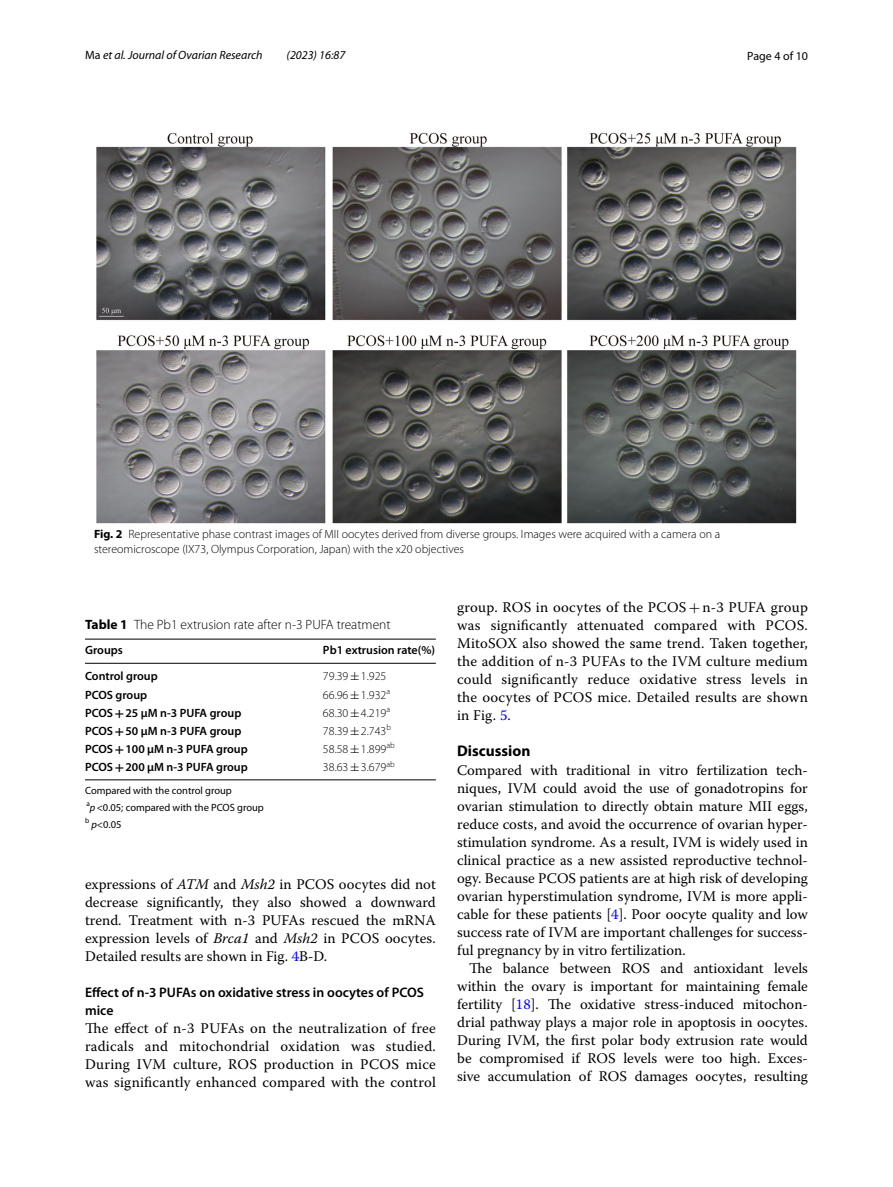
<style>
.page{position:relative;width:893px;height:1187px;background:#fff}
.page>*{position:absolute;margin:0;border:0;box-sizing:border-box;transform-origin:0 0}
.t1{font:700 15.45px "Myriad Pro";color:#000}
.t2{font:14.7px/18px "Warnock Pro";letter-spacing:.005em;color:#000;text-align:justify}
.t3{font:600 13.8px/18px "Myriad Pro";color:#000}
.t4{font:300 13.5px "Myriad Pro";color:#000}
.t5{font:300 12px/15px "Myriad Pro";color:#000}
.t6{font:600 12px "Myriad Pro";color:#000}
.t7{font:italic 12px "Myriad Pro";color:#000}
.t8{font:12px "Myriad Pro";color:#000}
.t9{font:10.5px/17px "Myriad Pro";color:#000}
.s1{font-style:normal}
.s2{font-weight:700}
.s3{font-family:"MTSY";font-weight:400}
.s4{font-family:"SPSMTSYB Bold";font-weight:400}
.s5{font-style:italic}
.s6{color:#00f}
.s7{font-family:"MTSY"}
</style>
<div class="page">
<img style="left:96px;top:133px;width:701px;height:390px">
<hr style="left:85px;top:638px;width:238px;height:1px;background:#000">
<hr style="left:85px;top:663px;width:238px;height:1px;background:#000">
<hr style="left:323px;top:638px;width:113px;height:1px;background:#000">
<hr style="left:323px;top:663px;width:113px;height:1px;background:#000">
<hr style="left:85px;top:779px;width:238px;height:1px;background:#000">
<hr style="left:323px;top:779px;width:113px;height:1px;background:#000">
<p class="t7" style="left:85px;top:48px;width:179px"><span class="s1">Ma</span> et al. Journal of Ovarian Research</p>
<p class="t7" style="left:287px;top:48px;width:60px">(2023) 16:87</p>
<p class="t8" style="left:747px;top:48px;width:62px">Page 4 of 10</p>
<p class="t5" style="left:94px;top:527px;width:628px"><span class="s2">Fig. 2</span> Representative phase contrast images of MII oocytes derived from diverse groups. Images were acquired with a camera on a stereomicroscope (IX73, Olympus Corporation, Japan) with the x20 objectives</p>
<p class="t4" style="left:85px;top:617px;width:307px"><span class="s2">Table 1</span> The Pb1 extrusion rate after n-3 PUFA treatment</p>
<p class="t6" style="left:85px;top:641px;width:39px">Groups</p>
<p class="t6" style="left:323px;top:641px;width:114px">Pb1 extrusion rate(%)</p>
<p class="t6" style="left:85px;top:668px;width:74px">Control group</p>
<p class="t5" style="left:323px;top:669px;width:65px">79.39<span class="s3">±</span>1.925</p>
<p class="t6" style="left:85px;top:687px;width:64px">PCOS group</p>
<p class="t5" style="left:323px;top:687px;width:69px">66.96<span class="s3">±</span>1.932<sup>a</sup></p>
<p class="t6" style="left:85px;top:705px;width:158px">PCOS<span class="s4">+</span>25 µM n-3 PUFA group</p>
<p class="t5" style="left:323px;top:705px;width:69px">68.30<span class="s3">±</span>4.219<sup>a</sup></p>
<p class="t6" style="left:85px;top:723px;width:158px">PCOS<span class="s4">+</span>50 µM n-3 PUFA group</p>
<p class="t5" style="left:323px;top:723px;width:70px">78.39<span class="s3">±</span>2.743<sup>b</sup></p>
<p class="t6" style="left:85px;top:741px;width:164px">PCOS<span class="s4">+</span>100 µM n-3 PUFA group</p>
<p class="t5" style="left:323px;top:741px;width:73px">58.58<span class="s3">±</span>1.899<sup>ab</sup></p>
<p class="t6" style="left:85px;top:759px;width:164px">PCOS<span class="s4">+</span>200 µM n-3 PUFA group</p>
<p class="t5" style="left:323px;top:760px;width:73px">38.63<span class="s3">±</span>3.679<sup>ab</sup></p>
<p class="t9" style="left:85px;top:781px;width:180px">Compared with the control group <sup>a</sup><span class="s5">p</span>&lt;0.05; compared with the PCOS group <sup>b</sup> <span class="s5">p</span>&lt;0.05</p>
<p class="t2" style="left:85px;top:874px;width:352px">expressions of <span class="s5">ATM</span> and <span class="s5">Msh2</span> in PCOS oocytes did not decrease significantly, they also showed a downward trend. Treatment with n-3 PUFAs rescued the mRNA expression levels of <span class="s5">Brca1</span> and <span class="s5">Msh2</span> in PCOS oocytes.<br>Detailed results are shown in Fig. <span class="s6">4</span>B-D.</p>
<p class="t3" style="left:85px;top:982px;width:340px">Effect of n‑3 PUFAs on oxidative stress in oocytes of PCOS mice</p>
<p class="t2" style="left:85px;top:1018px;width:352px">The effect of n-3 PUFAs on the neutralization of free radicals and mitochondrial oxidation was studied.<br>During IVM culture, ROS production in PCOS mice was significantly enhanced compared with the control</p>
<p class="t2" style="left:457px;top:598px;width:352px">group. ROS in oocytes of the PCOS<span class="s7">+</span>n-3 PUFA group was significantly attenuated compared with PCOS.<br>MitoSOX also showed the same trend. Taken together, the addition of n-3 PUFAs to the IVM culture medium could significantly reduce oxidative stress levels in the oocytes of PCOS mice. Detailed results are shown in Fig. <span class="s6">5</span>.</p>
<p class="t1" style="left:457px;top:741px;width:75px">Discussion</p>
<p class="t2" style="left:457px;top:760px;width:352px">Compared with traditional in vitro fertilization tech&shy;niques, IVM could avoid the use of gonadotropins for ovarian stimulation to directly obtain mature MII eggs, reduce costs, and avoid the occurrence of ovarian hyper&shy;stimulation syndrome. As a result, IVM is widely used in clinical practice as a new assisted reproductive technol&shy;ogy. Because PCOS patients are at high risk of developing ovarian hyperstimulation syndrome, IVM is more appli&shy;cable for these patients [<span class="s6">4</span>]. Poor oocyte quality and low success rate of IVM are important challenges for success&shy;ful pregnancy by in vitro fertilization.</p>
<p class="t2" style="left:457px;top:958px;width:352px;text-indent:12px">The balance between ROS and antioxidant levels within the ovary is important for maintaining female fertility [<span class="s6">18</span>]. The oxidative stress-induced mitochon&shy;drial pathway plays a major role in apoptosis in oocytes.<br>During IVM, the first polar body extrusion rate would be compromised if ROS levels were too high. Exces&shy;sive accumulation of ROS damages oocytes, resulting</p>
</div>
